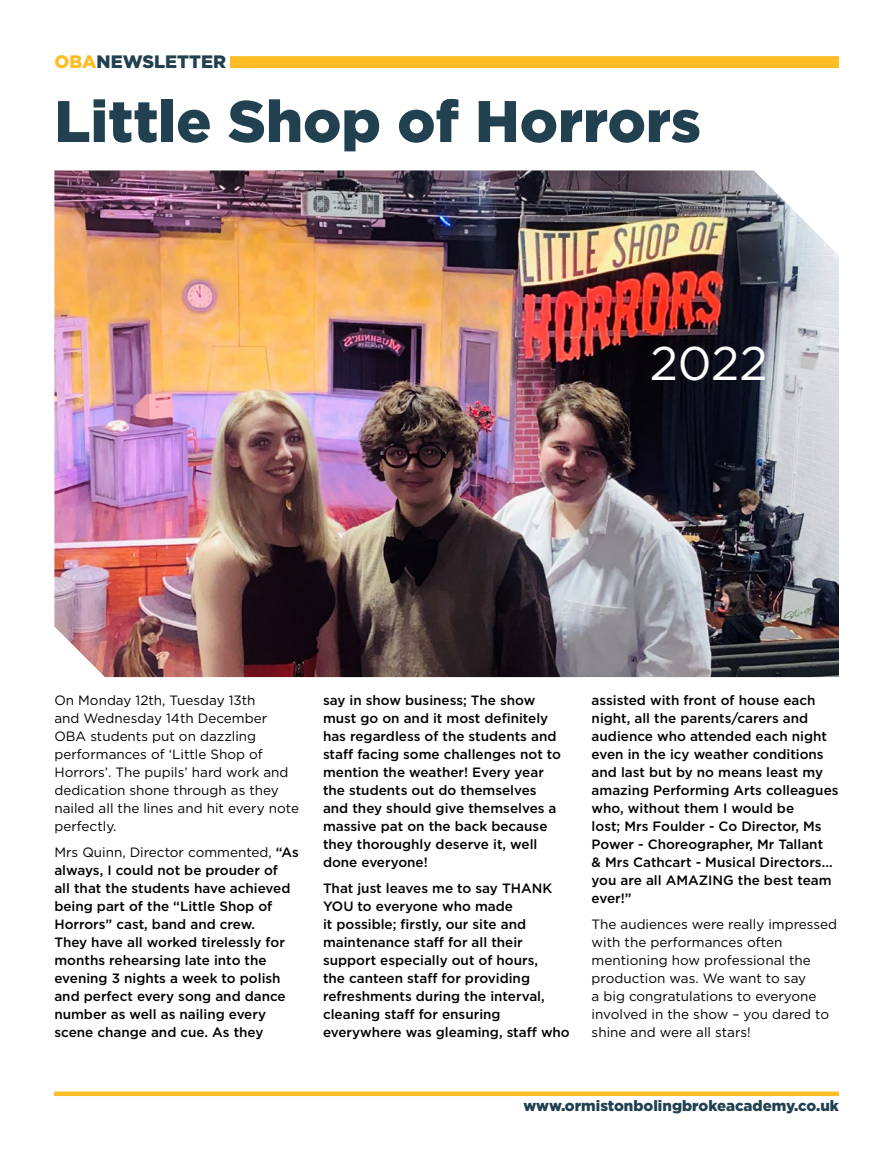
<style>
.page{position:relative;width:893px;height:1166px;background:#fff}
.page>*{position:absolute;margin:0;border:0;box-sizing:border-box;transform-origin:0 0}
.t1{font:900 58.5px "Gotham";color:#214150}
.t2{font:47.25px "Gotham";color:#fff}
.t3{font:900 18px "Gotham";color:#214150}
.t4{font:900 15px "Gotham";color:#214150}
.t5{font:500 13.5px/18px "Gotham";color:#000}
.t6{font:13.5px/18px "Gotham";color:#000}
.s1{color:#febd26}
.s2{font-weight:400}
</style>
<div class="page">
<div style="left:230px;top:56px;width:609px;height:12px;background:#febd26"></div>
<img style="left:54px;top:170px;width:785px;height:507px">
<div style="left:54px;top:1091px;width:785px;height:5px;background:#febd26"></div>
<h3 class="t3" style="left:54px;top:50px;width:173px"><span class="s1">OBA</span>NEWSLETTER</h3>
<h1 class="t1" style="left:54px;top:81px;width:648px">Little Shop of Horrors</h1>
<h2 class="t2" style="left:650px;top:333px;width:120px">2022</h2>
<p class="t6" style="left:54px;top:691px;width:246px">On Monday 12th, Tuesday 13th<br>and Wednesday 14th December<br>OBA students put on dazzling performances of ‘Little Shop of<br>Horrors’. The pupils’ hard work and dedication shone through as they nailed all the lines and hit every note perfectly.</p>
<p class="t5" style="left:54px;top:843px;width:246px"><span class="s2">Mrs Quinn, Director commented,</span> “As always, I could not be prouder of<br>all that the students have achieved being part of the “Little Shop of<br>Horrors” cast, band and crew.<br>They have all worked tirelessly for months rehearsing late into the evening 3 nights a week to polish and perfect every song and dance number as well as nailing every scene change and cue. As they</p>
<p class="t5" style="left:323px;top:691px;width:240px">say in show business; The show must go on and it most definitely has regardless of the students and staff facing some challenges not to mention the weather! Every year the students out do themselves and they should give themselves a massive pat on the back because they thoroughly deserve it, well done everyone!</p>
<p class="t5" style="left:323px;top:879px;width:248px">That just leaves me to say THANK<br>YOU to everyone who made<br>it possible; firstly, our site and maintenance staff for all their support especially out of hours,<br>the canteen staff for providing refreshments during the interval, cleaning staff for ensuring everywhere was gleaming, staff who</p>
<p class="t5" style="left:592px;top:690px;width:248px">assisted with front of house each night, all the parents/carers and audience who attended each night even in the icy weather conditions and last but by no means least my amazing Performing Arts colleagues who, without them I would be<br>lost; Mrs Foulder - Co Director, Ms<br>Power - Choreographer, Mr Tallant<br>&amp; Mrs Cathcart - Musical Directors... you are all AMAZING the best team ever!”</p>
<p class="t6" style="left:592px;top:915px;width:247px">The audiences were really impressed with the performances often mentioning how professional the production was. We want to say<br>a big congratulations to everyone involved in the show – you dared to shine and were all stars!</p>
<p class="t4" style="left:523px;top:1095px;width:317px">www.ormistonbolingbrokeacademy.co.uk</p>
</div>
